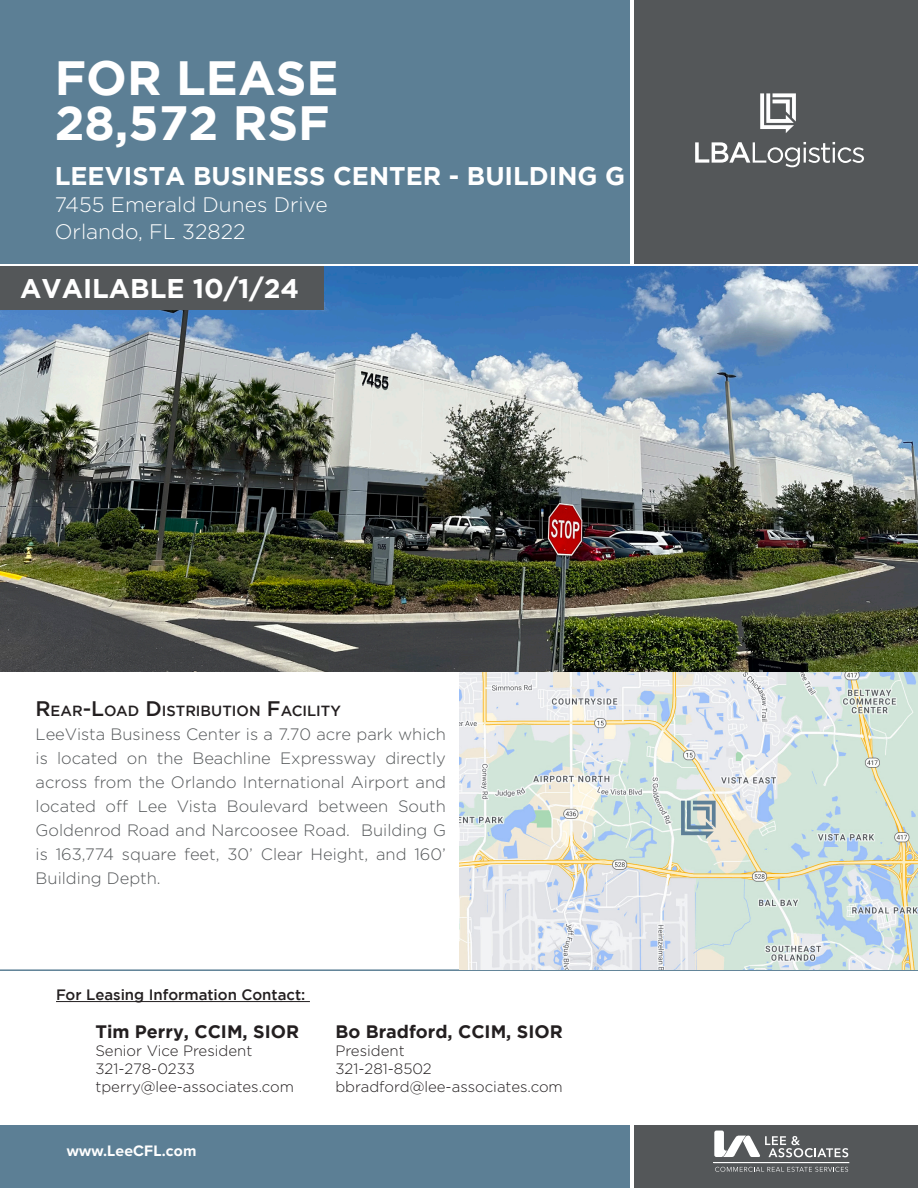
<style>
.page{position:relative;width:918px;height:1188px;background:#fff}
.page>*{position:absolute;margin:0;border:0;box-sizing:border-box;transform-origin:0 0}
.t1{font:700 48px "Gotham";color:#fff}
.t2{font:700 27px "Gotham";color:#fff}
.t3{font:700 25.5px "Gotham";color:#fff}
.t4{font:300 21px "Gotham";color:#fff}
.t5{font:700 18px "Gotham";color:#231f20}
.t6{font:300 16.5px/24px "Gotham";color:#545759;text-align:justify}
.t7{font:700 15.75px "Proxima Nova";letter-spacing:.01em;color:#fff}
.t8{font:300 15px "Gotham";color:#231f20}
.t9{font:500 15px "Gotham";color:#231f20}
.t10{font:500 14.7px "Gotham";color:#231f20}
.s1{font-style:inherit}
.s2{font-size:21px}
</style>
<div class="page">
<div style="left:0;top:0;width:630px;height:264px;background:#5c7f95"></div>
<div style="left:634px;top:0;width:284px;height:264px;background:#545759"></div>
<div style="left:0;top:1125px;width:630px;height:63px;background:#5c7f95"></div>
<div style="left:634px;top:1125px;width:284px;height:63px;background:#545759"></div>
<svg style="left:695px;top:142px;width:169px;height:25px"></svg>
<svg style="left:760px;top:93px;width:36px;height:40px"></svg>
<hr style="left:0;top:969px;width:918px;height:2px;background:#5c7f95">
<img style="left:459px;top:672px;width:459px;height:297px">
<img style="left:0;top:266px;width:918px;height:406px">
<svg style="left:714px;top:1131px;width:134px;height:26px"></svg>
<svg style="left:715px;top:1167px;width:133px;height:5px"></svg>
<hr style="left:714px;top:1163px;width:135px;height:1px;background:#fff">
<div style="left:0;top:266px;width:324px;height:44px;background:#545759"></div>
<svg style="left:681px;top:801px;width:35px;height:38px"></svg>
<hr style="left:56px;top:1001px;width:254px;height:1px;background:#231f20">
<p class="t1" style="left:55px;top:50px;width:286px">FOR LEASE</p>
<p class="t1" style="left:55px;top:95px;width:277px">28,572 RSF</p>
<p class="t3" style="left:55px;top:161px;width:572px">LEEVISTA BUSINESS CENTER - BUILDING G</p>
<p class="t4" style="left:55px;top:193px;width:274px"><span class="s1">7455</span> Emerald Dunes Drive</p>
<p class="t4" style="left:55px;top:220px;width:192px">Orlando, FL <span class="s1">32822</span></p>
<p class="t2" style="left:20px;top:273px;width:280px">AVAILABLE 10/1/24</p>
<p class="t10" style="left:36px;top:703px;width:307px"><span class="s2">R</span>EAR<span class="s2">-L</span>OAD <span class="s2">D</span> ISTRIBUTION <span class="s2">F</span>ACILITY</p>
<p class="t6" style="left:36px;top:722px;width:412px">LeeVista Business Center is a 7.70 acre park which is located on the Beachline Expressway directly across from the Orlando International Airport and located off Lee Vista Boulevard between South Goldenrod Road and Narcoosee Road. Building G is 163,774 square feet, 30’ Clear Height, and 160’ Building Depth.</p>
<p class="t9" style="left:56px;top:986px;width:251px">For Leasing Information Contact:</p>
<p class="t5" style="left:95px;top:1021px;width:205px">Tim Perry, CCIM, SIOR</p>
<p class="t8" style="left:95px;top:1043px;width:159px">Senior Vice President</p>
<p class="t8" style="left:95px;top:1061px;width:101px">321-278-0233</p>
<p class="t8" style="left:95px;top:1079px;width:200px">tperry@lee-associates.com</p>
<p class="t7" style="left:67px;top:1139px;width:131px">www.LeeCFL.com</p>
<p class="t5" style="left:335px;top:1021px;width:229px">Bo Bradford, CCIM, SIOR</p>
<p class="t8" style="left:335px;top:1043px;width:71px">President</p>
<p class="t8" style="left:335px;top:1061px;width:98px">321-281-8502</p>
<p class="t8" style="left:335px;top:1079px;width:229px">bbradford@lee-associates.com</p>
</div>
